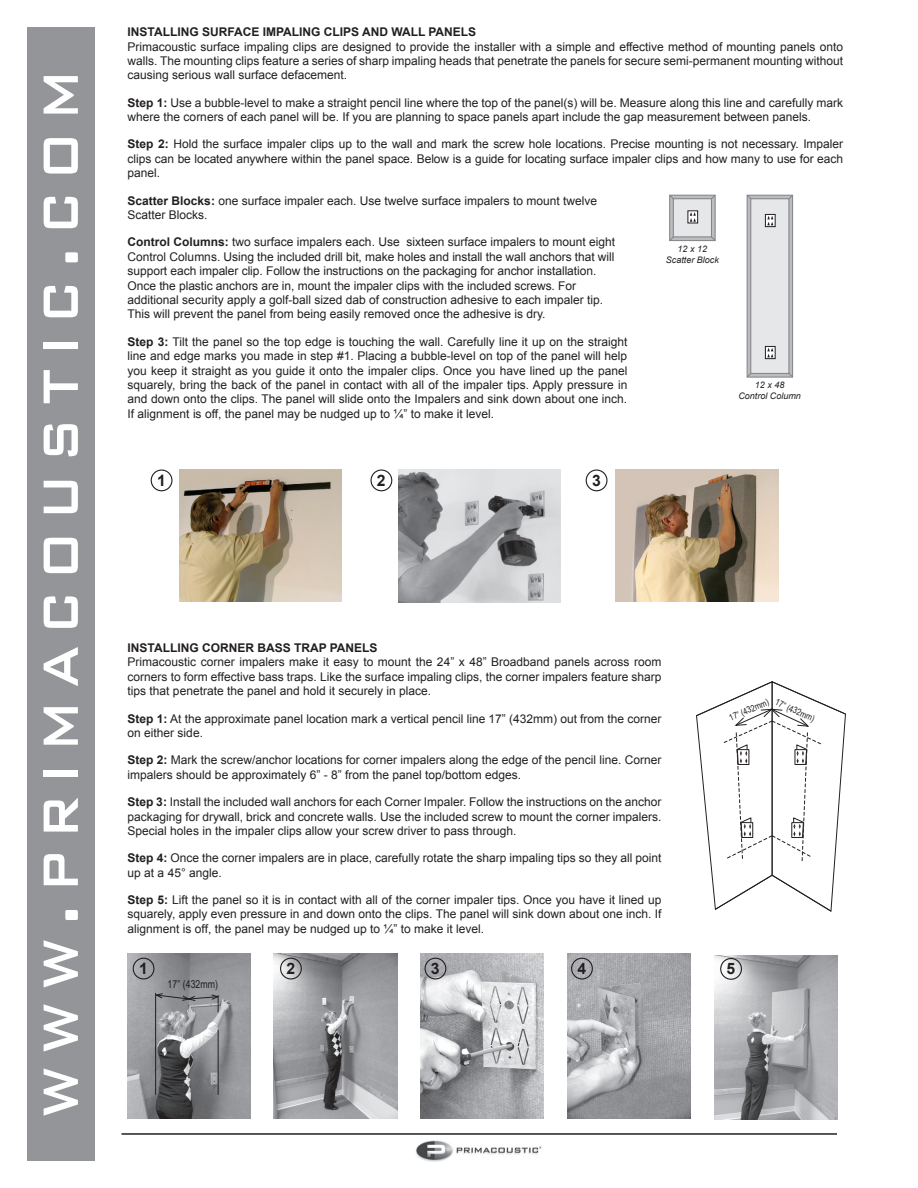
<style>
.page{position:relative;width:918px;height:1188px;background:#fff}
.page>*{position:absolute;margin:0;border:0;box-sizing:border-box;transform-origin:0 0}
.t1{font:500 81px "Bank Gothic BT";letter-spacing:.2em;color:#fff;scale:.8 1}
.t2{font:700 15.75px "Arial";color:#231f20}
.t3{font:12px/14.4px "Arial";color:#231f20;text-align:justify}
.t4{font:700 12px "Arial";color:#231f20}
.t5{font:10.8px "Arial Narrow";color:#231f20}
.t6{font:italic 9px/10.8px "Arial";color:#231f20;text-align:center}
.t7{font:9px "Arial Narrow";color:#231f20}
.s1{font-weight:700}
</style>
<div class="page">
<img style="left:421px;top:954px;width:123px;height:164px">
<div style="left:27px;top:27px;width:68px;height:1134px;background:#939598"></div>
<img style="left:416px;top:1140px;width:126px;height:22px">
<hr style="left:122px;top:1133px;width:715px;height:2px;background:#231f20">
<div style="left:371px;top:469px;width:21px;height:22px;border:1px solid #231f20;border-radius:50%"></div>
<div style="left:586px;top:469px;width:21px;height:22px;border:1px solid #231f20;border-radius:50%"></div>
<img style="left:615px;top:470px;width:164px;height:131px">
<img style="left:179px;top:469px;width:163px;height:133px">
<div style="left:670px;top:195px;width:45px;height:46px;background:linear-gradient(to right,#afb0b3,#b2b4b7);border:1px solid #808285"></div>
<div style="left:673px;top:199px;width:39px;height:38px;background:#e6e7e9;border:1px solid #808285"></div>
<svg style="left:711px;top:195px;width:5px;height:4px"></svg>
<svg style="left:669px;top:195px;width:5px;height:4px"></svg>
<svg style="left:669px;top:236px;width:5px;height:5px"></svg>
<svg style="left:711px;top:236px;width:5px;height:5px"></svg>
<div style="left:688px;top:211px;width:10px;height:12px;border:1px solid #231f20"></div>
<svg style="left:690px;top:212px;width:6px;height:10px"></svg>
<div style="left:747px;top:195px;width:46px;height:182px;background:linear-gradient(to bottom,#b0b1b4,#afb0b3);border:1px solid #808285"></div>
<div style="left:751px;top:199px;width:38px;height:175px;background:#e6e7e9;border:1px solid #808285"></div>
<svg style="left:789px;top:195px;width:4px;height:4px"></svg>
<svg style="left:747px;top:195px;width:4px;height:4px"></svg>
<svg style="left:747px;top:373px;width:4px;height:5px"></svg>
<svg style="left:788px;top:373px;width:5px;height:5px"></svg>
<div style="left:765px;top:214px;width:10px;height:13px;border:1px solid #231f20"></div>
<svg style="left:767px;top:216px;width:6px;height:9px"></svg>
<div style="left:765px;top:346px;width:10px;height:13px;border:1px solid #231f20"></div>
<svg style="left:767px;top:348px;width:6px;height:9px"></svg>
<img style="left:399px;top:470px;width:162px;height:133px">
<div style="left:151px;top:469px;width:21px;height:22px;border:1px solid #231f20;border-radius:50%"></div>
<svg style="left:696px;top:681px;width:150px;height:231px"></svg>
<img style="left:714px;top:955px;width:124px;height:165px">
<img style="left:274px;top:954px;width:123px;height:164px">
<img style="left:567px;top:954px;width:124px;height:164px">
<div style="left:280px;top:958px;width:22px;height:22px;border:1px solid #231f20;border-radius:50%"></div>
<div style="left:425px;top:958px;width:21px;height:22px;border:1px solid #231f20;border-radius:50%"></div>
<div style="left:571px;top:958px;width:22px;height:22px;border:1px solid #231f20;border-radius:50%"></div>
<div style="left:720px;top:958px;width:22px;height:22px;border:1px solid #231f20;border-radius:50%"></div>
<img style="left:127px;top:954px;width:124px;height:164px">
<div style="left:133px;top:958px;width:21px;height:22px;border:1px solid #231f20;border-radius:50%"></div>
<hr style="left:218px;top:1030px;width:1px;height:65px;background:#231f20">
<svg style="left:156px;top:993px;width:63px;height:19px"></svg>
<hr style="left:155px;top:993px;width:1px;height:102px;background:#231f20">
<h1 class="t1" style="left:12px;top:1118px;width:1312px;rotate:-90deg">www.primacoustic.com</h1>
<p class="t4" style="left:128px;top:24px;width:350px">INSTALLING SURFACE IMPALING CLIPS AND WALL PANELS</p>
<p class="t3" style="left:128px;top:39px;width:717px">Primacoustic surface impaling clips are designed to provide the installer with a simple and effective method of mounting panels onto walls. The mounting clips feature a series of sharp impaling heads that penetrate the panels for secure semi-permanent mounting without causing serious wall surface defacement.</p>
<p class="t3" style="left:128px;top:95px;width:717px"><span class="s1">Step 1:</span> Use a bubble-level to make a straight pencil line where the top of the panel(s) will be. Measure along this line and carefully mark where the corners of each panel will be. If you are planning to space panels apart include the gap measurement between panels.</p>
<p class="t3" style="left:128px;top:137px;width:717px"><span class="s1">Step 2:</span> Hold the surface impaler clips up to the wall and mark the screw hole locations. Precise mounting is not necessary. Impaler clips can be located anywhere within the panel space. Below is a guide for locating surface impaler clips and how many to use for each panel.</p>
<p class="t3" style="left:128px;top:193px;width:471px"><span class="s1">Scatter Blocks:</span> one surface impaler each. Use twelve surface impalers to mount twelve<br>Scatter Blocks.</p>
<p class="t3" style="left:128px;top:235px;width:489px;text-align:left"><span class="s1">Control Columns:</span> two surface impalers each. Use sixteen surface impalers to mount eight Control Columns. Using the included drill bit, make holes and install the wall anchors that will support each impaler clip. Follow the instructions on the packaging for anchor installation.<br>Once the plastic anchors are in, mount the impaler clips with the included screws. For additional security apply a golf-ball sized dab of construction adhesive to each impaler tip.<br>This will prevent the panel from being easily removed once the adhesive is dry.</p>
<p class="t3" style="left:128px;top:334px;width:501px"><span class="s1">Step 3:</span> Tilt the panel so the top edge is touching the wall. Carefully line it up on the straight line and edge marks you made in step #1. Placing a bubble-level on top of the panel will help you keep it straight as you guide it onto the impaler clips. Once you have lined up the panel squarely, bring the back of the panel in contact with all of the impaler tips. Apply pressure in and down onto the clips. The panel will slide onto the Impalers and sink down about one inch.<br>If alignment is off, the panel may be nudged up to ¼” to make it level.</p>
<p class="t6" style="left:666px;top:244px;width:55px">12 x 12<br>Scatter Block</p>
<p class="t6" style="left:738px;top:380px;width:64px">12 x 48<br>Control Column</p>
<h2 class="t2" style="left:157px;top:470px;width:10px">1</h2>
<h2 class="t2" style="left:377px;top:470px;width:10px">2</h2>
<h2 class="t2" style="left:592px;top:470px;width:10px">3</h2>
<p class="t4" style="left:128px;top:640px;width:252px">INSTALLING CORNER BASS TRAP PANELS</p>
<p class="t3" style="left:128px;top:655px;width:535px">Primacoustic corner impalers make it easy to mount the 24” x 48” Broadband panels across room corners to form effective bass traps. Like the surface impaling clips, the corner impalers feature sharp tips that penetrate the panel and hold it securely in place.</p>
<p class="t3" style="left:128px;top:711px;width:535px"><span class="s1">Step 1:</span> At the approximate panel location mark a vertical pencil line 17” (432mm) out from the corner on either side.</p>
<p class="t3" style="left:128px;top:753px;width:535px"><span class="s1">Step 2:</span> Mark the screw/anchor locations for corner impalers along the edge of the pencil line. Corner impalers should be approximately 6” - 8” from the panel top/bottom edges.</p>
<p class="t3" style="left:128px;top:795px;width:535px"><span class="s1">Step 3:</span> Install the included wall anchors for each Corner Impaler. Follow the instructions on the anchor packaging for drywall, brick and concrete walls. Use the included screw to mount the corner impalers.<br>Special holes in the impaler clips allow your screw driver to pass through.</p>
<p class="t3" style="left:128px;top:851px;width:535px"><span class="s1">Step 4:</span> Once the corner impalers are in place, carefully rotate the sharp impaling tips so they all point up at a 45° angle.</p>
<p class="t3" style="left:128px;top:893px;width:535px"><span class="s1">Step 5:</span> Lift the panel so it is in contact with all of the corner impaler tips. Once you have it lined up squarely, apply even pressure in and down onto the clips. The panel will sink down about one inch. If alignment is off, the panel may be nudged up to ¼” to make it level.</p>
<p class="t7" style="left:727px;top:712px;width:44px;rotate:-24deg">17” (432mm)</p>
<p class="t7" style="left:778px;top:695px;width:44px;rotate:24deg">17” (432mm)</p>
<h2 class="t2" style="left:139px;top:958px;width:10px">1</h2>
<h2 class="t2" style="left:286px;top:958px;width:10px">2</h2>
<h2 class="t2" style="left:431px;top:958px;width:10px">3</h2>
<h2 class="t2" style="left:578px;top:958px;width:10px">4</h2>
<h2 class="t2" style="left:727px;top:958px;width:10px">5</h2>
<p class="t5" style="left:167px;top:977px;width:52px;rotate:-1deg">17” (432mm)</p>
</div>
